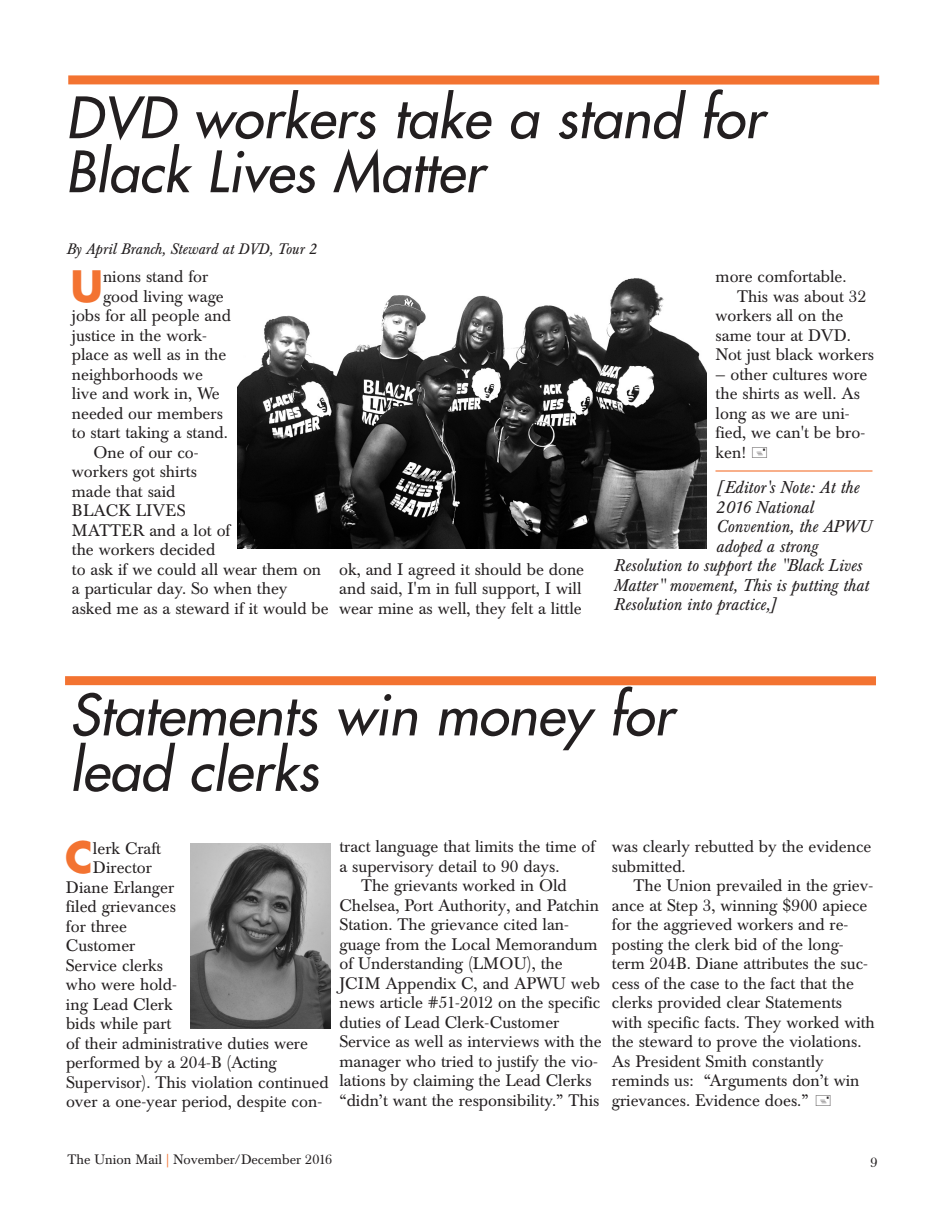
<style>
.page{position:relative;width:945px;height:1215px;background:#fff}
.page>*{position:absolute;margin:0;border:0;box-sizing:border-box;transform-origin:0 0}
.t1{font:italic 55.5px/54px "Futura";color:#231f20}
.t2{font:700 42.15px "Futura";color:#f37331}
.t3{font:italic 16.8px "Baskerville BE";color:#231f20}
.t4{font:16.5px/19.5px "Baskerville BE";color:#231f20}
.t5{font:italic 15px "Baskerville BE";color:#231f20}
.t6{font:13.5px "Baskerville BE";color:#231f20}
.s1{color:#f37331}
</style>
<div class="page">
<div style="left:68px;top:75px;width:811px;height:10px;background:#f37331"></div>
<div style="left:65px;top:676px;width:811px;height:9px;background:#f37331"></div>
<img style="left:238px;top:278px;width:469px;height:270px">
<img style="left:191px;top:844px;width:139px;height:185px">
<hr style="left:716px;top:470px;width:156px;height:2px;background:#f37331">
<h1 class="t1" style="left:66px;top:95px;width:699px">DVD workers take a stand for<br>Black Lives Matter</h1>
<p class="t5" style="left:66px;top:244px;width:252px">By April Branch, Steward at DVD, Tour 2</p>
<h2 class="t2" style="left:70px;top:267px;width:34px">U</h2>
<p class="t4" style="left:103px;top:269px;width:107px">nions stand for</p>
<p class="t4" style="left:103px;top:288px;width:122px">good living wage</p>
<p class="t4" style="left:72px;top:308px;width:161px">jobs for all people and</p>
<p class="t4" style="left:72px;top:327px;width:137px">justice in the work-</p>
<p class="t4" style="left:72px;top:347px;width:156px">place as well as in the</p>
<p class="t4" style="left:72px;top:366px;width:133px">neighborhoods we</p>
<p class="t4" style="left:72px;top:386px;width:149px">live and work in, We</p>
<p class="t4" style="left:72px;top:405px;width:153px">needed our members</p>
<p class="t4" style="left:72px;top:425px;width:158px">to start taking a stand.</p>
<p class="t4" style="left:93px;top:444px;width:107px">One of our co-</p>
<p class="t4" style="left:72px;top:464px;width:126px">workers got shirts</p>
<p class="t4" style="left:72px;top:483px;width:105px">made that said</p>
<p class="t4" style="left:72px;top:503px;width:115px">BLACK LIVES</p>
<p class="t4" style="left:72px;top:522px;width:160px">MATTER and a lot of</p>
<p class="t4" style="left:72px;top:542px;width:145px">the workers decided</p>
<p class="t4" style="left:72px;top:561px;width:251px">to ask if we could all wear them on</p>
<p class="t4" style="left:72px;top:581px;width:217px">a particular day. So when they</p>
<p class="t4" style="left:72px;top:600px;width:258px">asked me as a steward if it would be</p>
<p class="t4" style="left:339px;top:561px;width:247px">ok, and I agreed it should be done and said, I'm in full support, I will wear mine as well, they felt a little</p>
<p class="t4" style="left:716px;top:269px;width:133px">more comfortable.</p>
<p class="t4" style="left:737px;top:288px;width:131px">This was about 32</p>
<p class="t4" style="left:716px;top:308px;width:129px">workers all on the</p>
<p class="t4" style="left:716px;top:327px;width:137px">same tour at DVD.</p>
<p class="t4" style="left:716px;top:347px;width:160px">Not just black workers</p>
<p class="t4" style="left:716px;top:366px;width:153px">— other cultures wore the shirts as well. As long as we are uni&shy;fied, we can't be bro&shy;ken!</p>
<p class="t3" style="left:716px;top:482px;width:145px">[Editor's Note: At the</p>
<p class="t3" style="left:716px;top:501px;width:99px">2016 National</p>
<p class="t3" style="left:716px;top:521px;width:157px">Convention, the APWU</p>
<p class="t3" style="left:716px;top:540px;width:103px">adoped a strong</p>
<p class="t3" style="left:614px;top:560px;width:249px">Resolution to support the "Black Lives</p>
<p class="t3" style="left:614px;top:579px;width:256px">Matter" movement, This is putting that</p>
<p class="t3" style="left:614px;top:599px;width:164px">Resolution into practice,]</p>
<h1 class="t1" style="left:70px;top:691px;width:605px;line-height:55.5px">Statements win money for lead clerks</h1>
<h2 class="t2" style="left:65px;top:838px;width:29px">C</h2>
<p class="t4" style="left:93px;top:840px;width:70px">lerk Craft</p>
<p class="t4" style="left:93px;top:860px;width:61px">Director</p>
<p class="t4" style="left:66px;top:879px;width:110px">Diane Erlanger</p>
<p class="t4" style="left:66px;top:899px;width:112px">filed grievances</p>
<p class="t4" style="left:66px;top:918px;width:62px">for three</p>
<p class="t4" style="left:66px;top:938px;width:71px">Customer</p>
<p class="t4" style="left:66px;top:957px;width:99px">Service clerks</p>
<p class="t4" style="left:66px;top:977px;width:112px">who were hold-</p>
<p class="t4" style="left:66px;top:996px;width:108px">ing Lead Clerk</p>
<p class="t4" style="left:66px;top:1016px;width:107px">bids while part</p>
<p class="t4" style="left:66px;top:1035px;width:244px">of their administrative duties were</p>
<p class="t4" style="left:66px;top:1055px;width:212px">performed by a 204-B (Acting</p>
<p class="t4" style="left:66px;top:1074px;width:264px">Supervisor). This violation continued</p>
<p class="t4" style="left:66px;top:1094px;width:258px">over a one-year period, despite con-</p>
<p class="t4" style="left:339px;top:839px;width:258px">tract language that limits the time of</p>
<p class="t4" style="left:339px;top:858px;width:222px">a supervisory detail to 90 days.</p>
<p class="t4" style="left:361px;top:878px;width:207px">The grievants worked in Old</p>
<p class="t4" style="left:339px;top:897px;width:261px">Chelsea, Port Authority, and Patchin</p>
<p class="t4" style="left:339px;top:917px;width:231px">Station. The grievance cited lan-</p>
<p class="t4" style="left:339px;top:936px;width:260px">guage from the Local Memorandum</p>
<p class="t4" style="left:339px;top:956px;width:225px">of Understanding (LMOU), the</p>
<p class="t4" style="left:339px;top:975px;width:262px">JCIM Appendix C, and APWU web</p>
<p class="t4" style="left:339px;top:995px;width:262px">news article #51-2012 on the specific</p>
<p class="t4" style="left:339px;top:1014px;width:221px">duties of Lead Clerk-Customer</p>
<p class="t4" style="left:339px;top:1034px;width:264px">Service as well as interviews with the</p>
<p class="t4" style="left:339px;top:1053px;width:260px">manager who tried to justify the vio-</p>
<p class="t4" style="left:339px;top:1073px;width:254px">lations by claiming the Lead Clerks</p>
<p class="t4" style="left:339px;top:1092px;width:261px">“didn’t want the responsibility.” This</p>
<p class="t4" style="left:612px;top:839px;width:261px">was clearly rebutted by the evidence submitted.</p>
<p class="t4" style="left:612px;top:878px;width:265px;text-indent:22px">The Union prevailed in the griev&shy;ance at Step 3, winning $900 apiece for the aggrieved workers and re&shy;posting the clerk bid of the long&shy;term 204B. Diane attributes the suc&shy;cess of the case to the fact that the clerks provided clear Statements with specific facts. They worked with the steward to prove the violations.<br>As President Smith constantly reminds us: “Arguments don’t win grievances. Evidence does.”</p>
<p class="t6" style="left:68px;top:1154px;width:266px">The Union Mail <span class="s1">|</span> November/December 2016</p>
<p class="t6" style="left:870px;top:1157px;width:9px">9</p>
</div>
